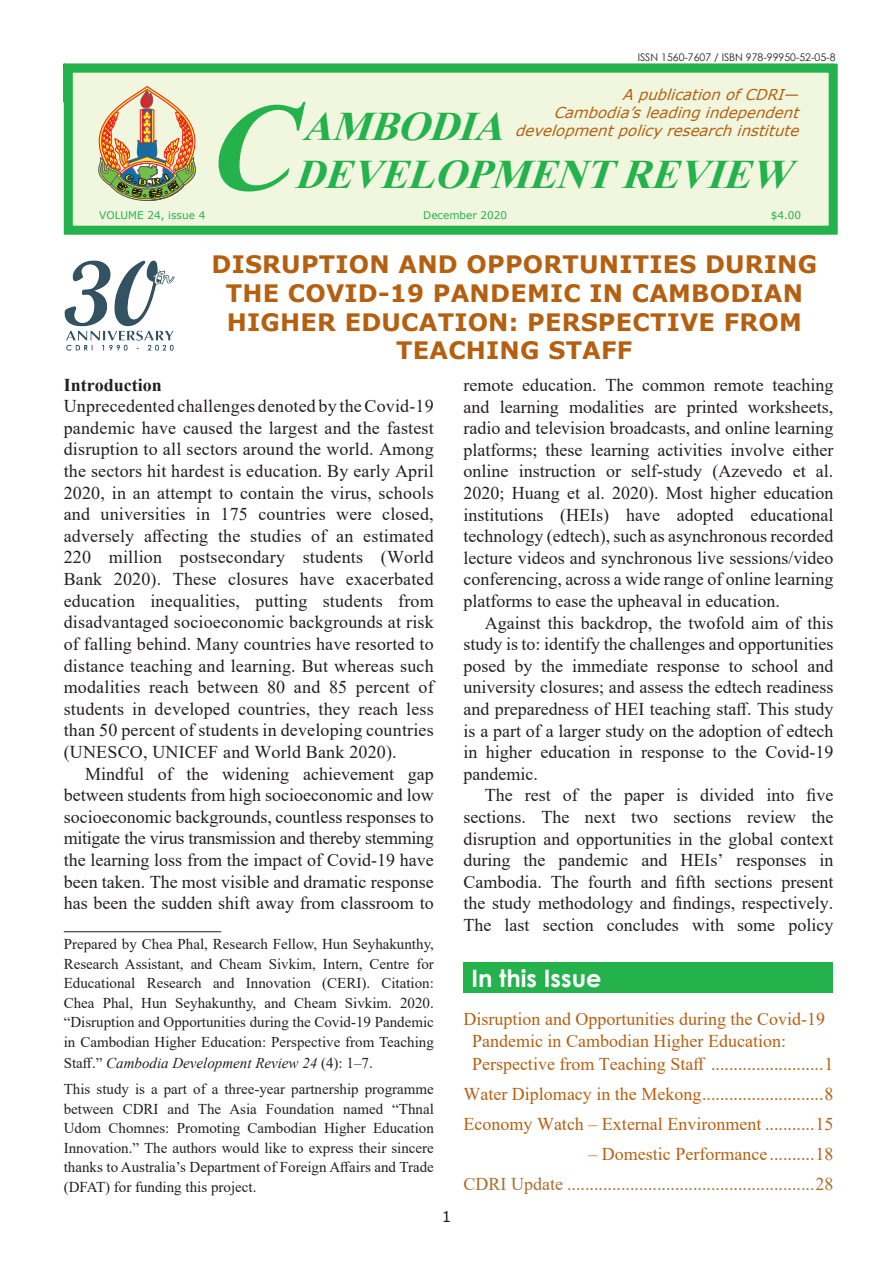
<style>
.page{position:relative;width:893px;height:1263px;background:#fff}
.page>*{position:absolute;margin:0;border:0;box-sizing:border-box;transform-origin:0 0}
.t1{font:italic 700 40.5px "Times New Roman";color:#23b24b}
.t2{font:700 24px/28.8px "Verdana";letter-spacing:.01em;color:#b56011;text-align:center}
.t3{font:700 24px "Century Gothic";color:#fff}
.t4{font:18px/21.6px "Times New Roman";color:#231f20;text-align:justify}
.t5{font:18px/22.5px "Times New Roman";color:#b56011}
.t6{font:18px "Times New Roman";color:#aa6e29}
.Heading_1{font:700 18px "Times New Roman";color:#231f20}
.t7{font:15px/19.5px "Times New Roman";color:#231f20;text-align:justify}
.t8{font:italic 15px "Verdana";color:#b56011}
.t9{font:italic 15px "Times New Roman";color:#231f20}
.t10{font:15px "Verdana";color:#231f20}
.t11{font:10.5px "Century Gothic";color:#231f20}
.t12{font:10.5px "Verdana";color:#23b24b}
.s1{font-style:normal}
</style>
<div class="page">
<div style="left:64px;top:64px;width:774px;height:171px;background:#f1f6df;border:9px solid #23b24b"></div>
<img style="left:98px;top:86px;width:98px;height:115px">
<div style="left:463px;top:962px;width:370px;height:31px;background:#23b24b"></div>
<img style="left:64px;top:260px;width:111px;height:91px">
<hr style="left:64px;top:931px;width:157px;height:1px;background:#231f20">
<p class="t11" style="left:638px;top:50px;width:199px">ISSN 1560-7607 / ISBN 978-99950-52-05-8</p>
<p class="t8" style="left:622px;top:85px;width:184px">ApublicationofCDRI—</p>
<p class="t8" style="left:553px;top:103px;width:253px">Cambodia’sleadingindependent</p>
<p class="t8" style="left:515px;top:121px;width:291px">developmentpolicyresearchinstitute</p>
<p class="t1" style="left:302px;top:97px;width:220px">AMBODIA</p>
<p class="t1" style="left:294px;top:146px;width:515px">DEVELOPMENTREVIEW</p>
<p class="t12" style="left:99px;top:208px;width:108px">VOLUME 24, issue 4</p>
<p class="t12" style="left:423px;top:208px;width:85px">December 2020</p>
<p class="t12" style="left:771px;top:208px;width:32px">$4.00</p>
<p class="t2" style="left:212px;top:249px;width:607px">DISRUPTION AND OPPORTUNITIES DURING<br>THE COVID-19 PANDEMIC IN CAMBODIAN<br>HIGHER EDUCATION: PERSPECTIVE FROM<br>TEACHING STAFF</p>
<p class="Heading_1" style="left:64px;top:372px;width:100px">Introduction</p>
<p class="t4" style="left:64px;top:395px;width:372px">Unprecedented challenges denoted by the Covid-19 pandemic have caused the largest and the fastest disruption to all sectors around the world. Among the sectors hit hardest is education. By early April 2020, in an attempt to contain the virus, schools and universities in 175 countries were closed, adversely affecting the studies of an estimated 220 million postsecondary students (World Bank 2020). These closures have exacerbated education inequalities, putting students from disadvantaged socioeconomic backgrounds at risk of falling behind. Many countries have resorted to distance teaching and learning. But whereas such modalities reach between 80 and 85 percent of students in developed countries, they reach less than 50 percent of students in developing countries (UNESCO, UNICEF and World Bank 2020).</p>
<p class="t4" style="left:64px;top:762px;width:372px;text-indent:21px">Mindful of the widening achievement gap between students from high socioeconomic and low socioeconomic backgrounds, countless responses to mitigate the virus transmission and thereby stemming the learning loss from the impact of Covid-19 have been taken. The most visible and dramatic response has been the sudden shift away from classroom to</p>
<p class="t7" style="left:64px;top:934px;width:372px">Prepared by Chea Phal, Research Fellow, Hun Seyhakunthy, Research Assistant, and Cheam Sivkim, Intern, Centre for Educational Research and Innovation (CERI). Citation:<br>Chea Phal, Hun Seyhakunthy, and Cheam Sivkim. 2020. “Disruption and Opportunities during the Covid-19 Pandemic in Cambodian Higher Education: Perspective from Teaching</p>
<p class="t9" style="left:64px;top:1053px;width:310px"><span class="s1">Staff.”</span> Cambodia Development Review 24 <span class="s1">(4): 1–7.</span></p>
<p class="t7" style="left:64px;top:1079px;width:372px">This study is a part of a three-year partnership programme between CDRI and The Asia Foundation named “Thnal Udom Chomnes: Promoting Cambodian Higher Education Innovation.” The authors would like to express their sincere thanks to Australia’s Department of Foreign Affairs and Trade (DFAT) for funding this project.</p>
<p class="t10" style="left:442px;top:1206px;width:11px">1</p>
<p class="t4" style="left:463px;top:374px;width:371px">remote education. The common remote teaching and learning modalities are printed worksheets, radio and television broadcasts, and online learning platforms; these learning activities involve either online instruction or self-study (Azevedo et al.<br>2020; Huang et al. 2020). Most higher education institutions (HEIs) have adopted educational technology (edtech), such as asynchronous recorded lecture videos and synchronous live sessions/video conferencing, across a wide range of online learning platforms to ease the upheaval in education.</p>
<p class="t4" style="left:463px;top:611px;width:371px;text-indent:21px">Against this backdrop, the twofold aim of this study is to: identify the challenges and opportunities posed by the immediate response to school and university closures; and assess the edtech readiness and preparedness of HEI teaching staff. This study is a part of a larger study on the adoption of edtech in higher education in response to the Covid-19 pandemic.</p>
<p class="t4" style="left:463px;top:784px;width:371px;text-indent:21px">The rest of the paper is divided into five sections. The next two sections review the disruption and opportunities in the global context during the pandemic and HEIs’ responses in Cambodia. The fourth and fifth sections present the study methodology and findings, respectively.<br>The last section concludes with some policy</p>
<p class="t3" style="left:471px;top:960px;width:132px">In this Issue</p>
<p class="t5" style="left:472px;top:1007px;width:363px;text-indent:-9px">Disruption and Opportunities during the Covid-19<br>Pandemic in Cambodian Higher Education:<br>Perspective from Teaching Staff .........................1</p>
<p class="t5" style="left:463px;top:1082px;width:371px">Water Diplomacy in the Mekong...........................8</p>
<p class="t5" style="left:463px;top:1112px;width:371px">Economy Watch – External Environment ...........15</p>
<p class="t5" style="left:588px;top:1142px;width:246px">– Domestic Performance ..........18</p>
<p class="t6" style="left:463px;top:1171px;width:371px">CDRI Update .......................................................28</p>
</div>
